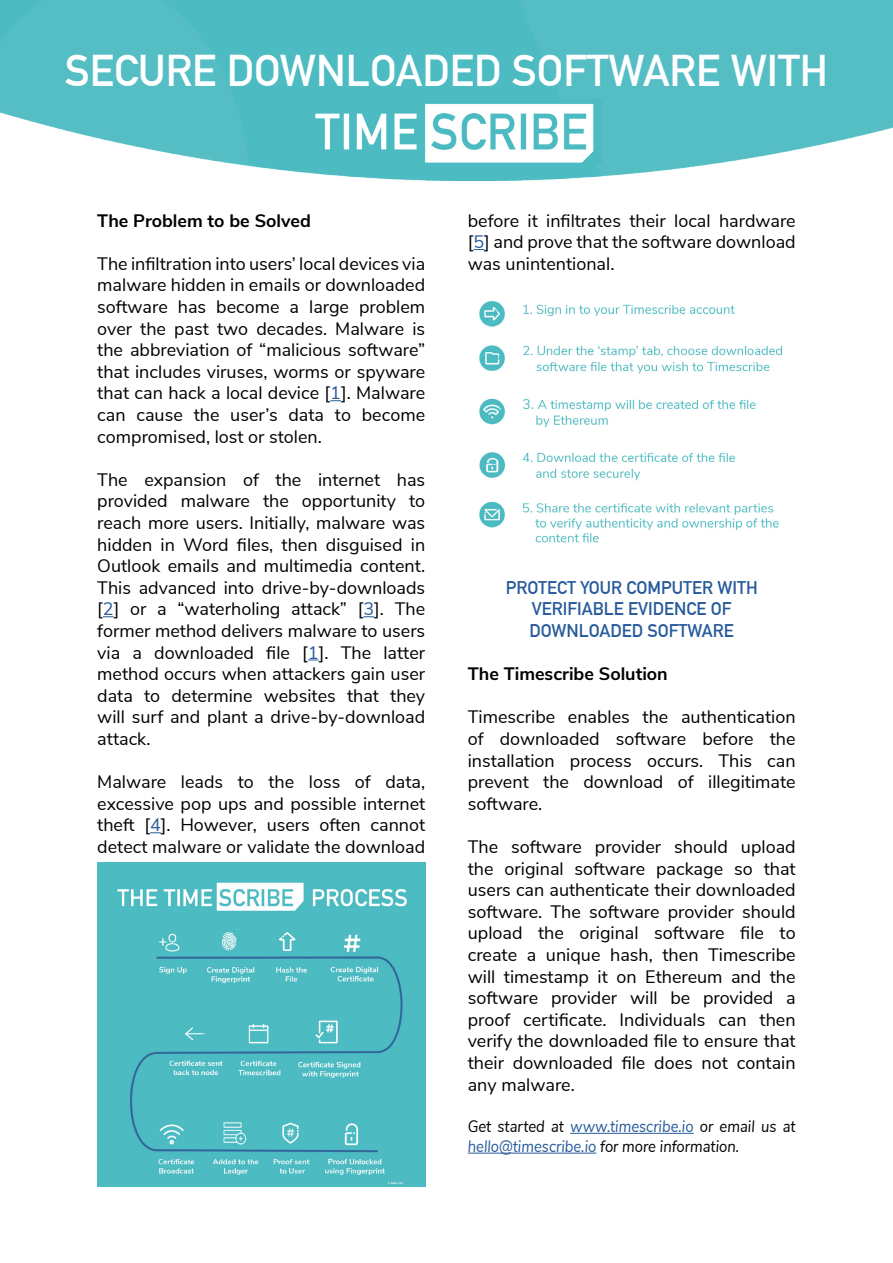
<style>
.page{position:relative;width:893px;height:1263px;background:#fff}
.page>*{position:absolute;margin:0;border:0;box-sizing:border-box;transform-origin:0 0}
.t1{font:700 43.5px "DIN Alternate";color:#fff}
.t2{font:18px/21.6px "Nunito Sans";color:#000;text-align:justify}
.t3{font:700 18px/21.6px "DIN Alternate";color:#275b9b;text-align:center}
.t4{font:700 18px "Nunito Sans";color:#000}
.t5{font:italic 16.5px/19.8px "Nunito Sans";color:#000;scale:.9 1}
.s1{color:#275b9b}
</style>
<div class="page">
<img style="left:0;top:0;width:893px;height:181px">
<img style="left:291px;top:100px;width:311px;height:64px">
<hr style="left:570px;top:1133px;width:124px;height:1px;background:#275b9b">
<hr style="left:468px;top:1153px;width:128px;height:1px;background:#275b9b">
<img style="left:479px;top:301px;width:304px;height:242px">
<img style="left:97px;top:863px;width:328px;height:323px">
<h1 class="t1" style="left:65px;top:37px;width:765px">SECURE DOWNLOADED SOFTWARE WITH</h1>
<p class="t4" style="left:97px;top:207px;width:215px">The Problem to be Solved</p>
<p class="t2" style="left:97px;top:252px;width:329px">The infiltration into users’ local devices via malware hidden in emails or downloaded software has become a large problem over the past two decades. Malware is the abbreviation of “malicious software” that includes viruses, worms or spyware that can hack a local device [<span class="s1">1</span>]. Malware can cause the user’s data to become compromised, lost or stolen.</p>
<p class="t2" style="left:97px;top:468px;width:329px">The expansion of the internet has provided malware the opportunity to reach more users. Initially, malware was hidden in Word files, then disguised in Outlook emails and multimedia content.<br>This advanced into drive-by-downloads [<span class="s1">2</span>] or a “waterholing attack” [<span class="s1">3</span>]. The former method delivers malware to users via a downloaded file [<span class="s1">1</span>]. The latter method occurs when attackers gain user data to determine websites that they will surf and plant a drive-by-download attack.</p>
<p class="t2" style="left:97px;top:770px;width:329px">Malware leads to the loss of data, excessive pop ups and possible internet theft [<span class="s1">4</span>]. However, users often cannot detect malware or validate the download</p>
<p class="t2" style="left:468px;top:208px;width:329px">before it infiltrates their local hardware [<span class="s1">5</span>] and prove that the software download was unintentional.</p>
<p class="t3" style="left:506px;top:575px;width:254px">PROTECT YOUR COMPUTER WITH<br>VERIFIABLE EVIDENCE OF<br>DOWNLOADED SOFTWARE</p>
<p class="t4" style="left:468px;top:661px;width:202px">The Timescribe Solution</p>
<p class="t2" style="left:468px;top:705px;width:329px">Timescribe enables the authentication of downloaded software before the installation process occurs. This can prevent the download of illegitimate software.</p>
<p class="t2" style="left:468px;top:835px;width:329px">The software provider should upload the original software package so that users can authenticate their downloaded software. The software provider should upload the original software file to create a unique hash, then Timescribe will timestamp it on Ethereum and the software provider will be provided a proof certificate. Individuals can then verify the downloaded file to ensure that their downloaded file does not contain any malware.</p>
<p class="t5" style="left:468px;top:1115px;width:366px">Get started at <span class="s1">www.timescribe.io</span> or email us at <span class="s1">hello@timescribe.io</span> for more information.</p>
</div>
